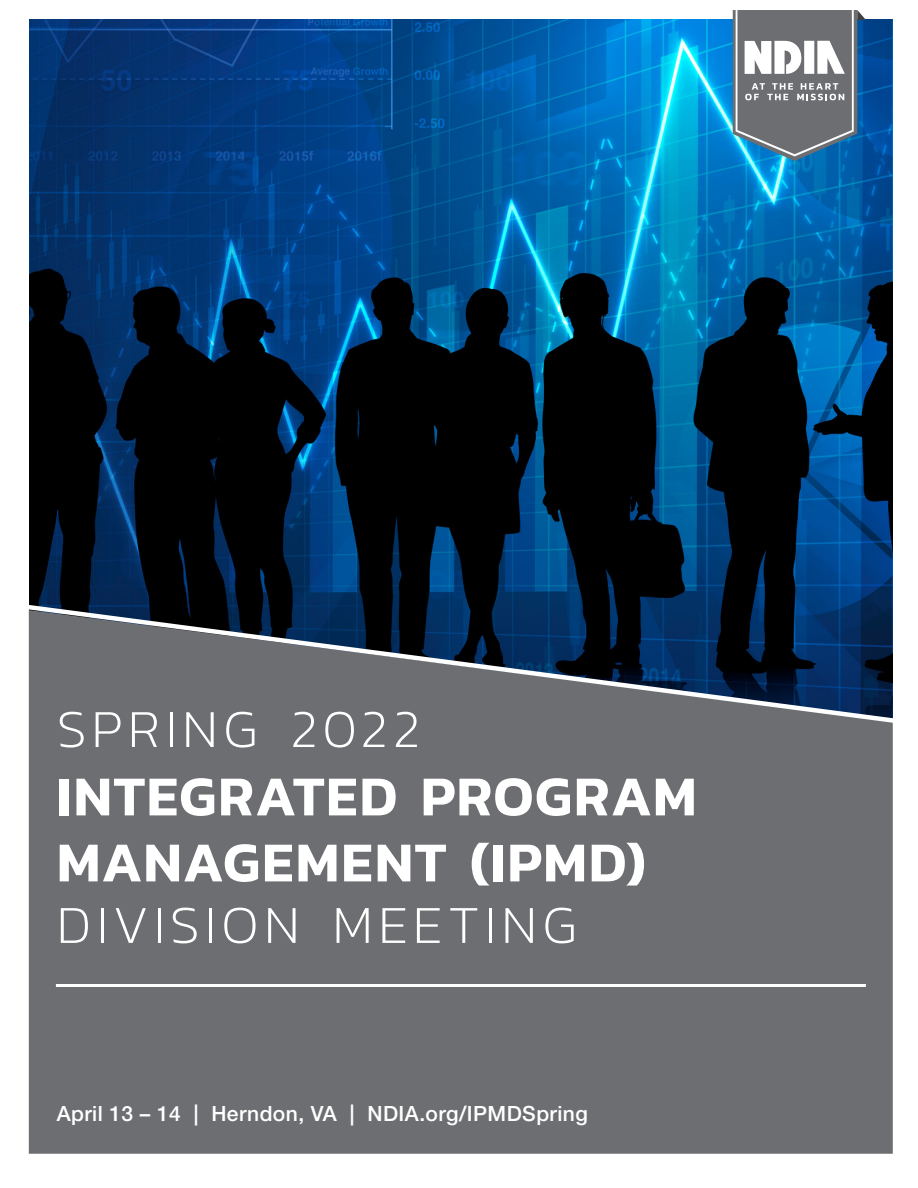
<style>
.page{position:relative;width:918px;height:1188px;background:#fff}
.page>*{position:absolute;margin:0;border:0;box-sizing:border-box;transform-origin:0 0}
.t1{font:600 57px/66px "Kanit";letter-spacing:.02em;color:#fff}
.t2{font:200 54px "Kanit";letter-spacing:.1em;color:#fff}
.t3{font:500 21px "Helvetica Neue LT Std";letter-spacing:.02em;color:#fff}
</style>
<div class="page">
<img style="left:30px;top:20px;width:863px;height:581px">
<div style="left:29px;top:727px;width:864px;height:427px;background:#6d6e71"></div>
<svg style="left:733px;top:10px;width:132px;height:151px;background:#7b8a96"></svg>
<svg style="left:28px;top:601px;width:865px;height:126px;background:#3e4c5e"></svg>
<hr style="left:56px;top:984px;width:810px;height:3px;background:#fff">
<h2 class="t2" style="left:57px;top:693px;width:365px">SPRING 2022</h2>
<h1 class="t1" style="left:57px;top:762px;width:641px">INTEGRATED PROGRAM<br>MANAGEMENT (IPMD)</h1>
<h2 class="t2" style="left:57px;top:888px;width:521px">DIVISION MEETING</h2>
<p class="t3" style="left:57px;top:1101px;width:533px">April 13 – 14 | Herndon, VA | NDIA.org/IPMDSpring</p>
</div>
